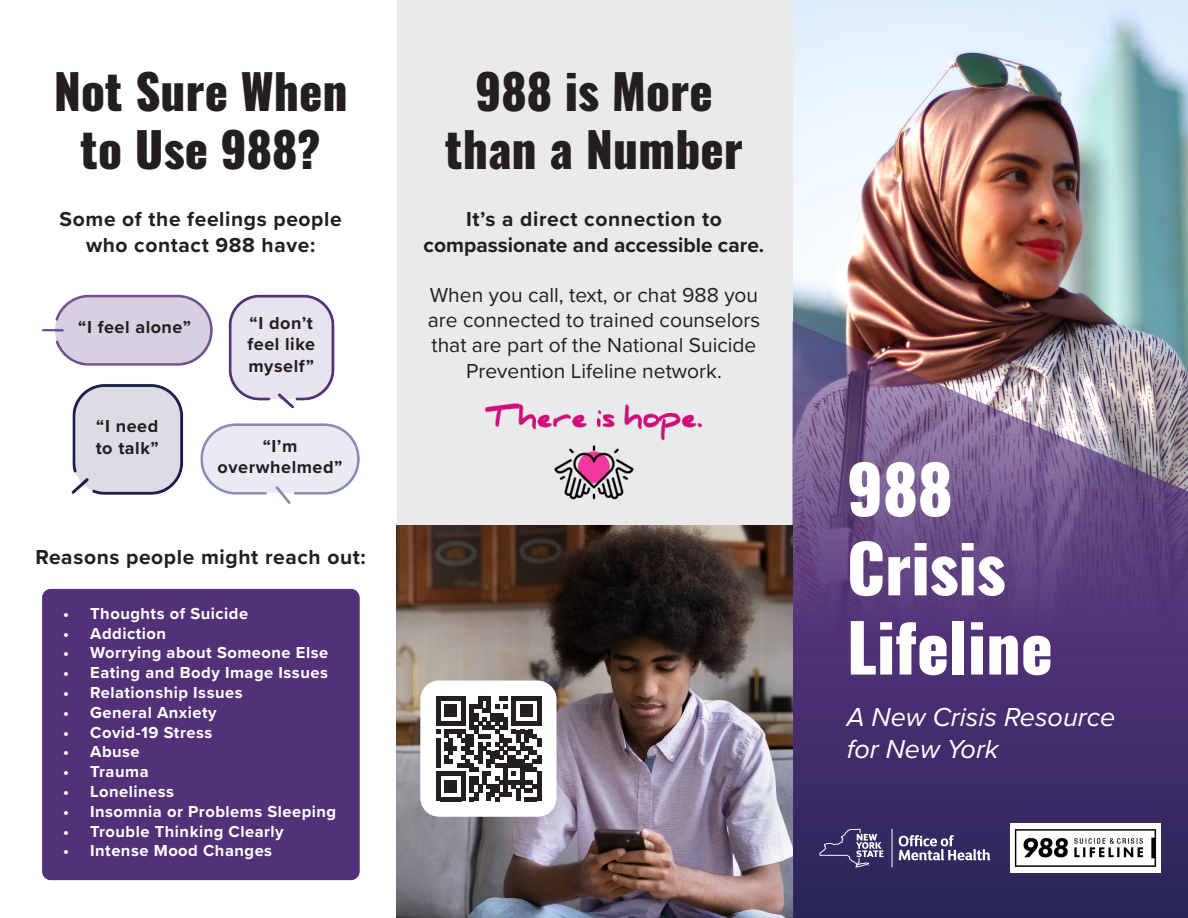
<style>
.page{position:relative;width:1188px;height:918px;background:#fff}
.page>*{position:absolute;margin:0;border:0;box-sizing:border-box;transform-origin:0 0}
.t1{font:800 66px/79.2px "Oswald";color:#fff}
.t2{font:800 48px/57.6px "Oswald";color:#231f20;text-align:center}
.t3{font:italic 27px/32.4px "Proxima Nova";color:#fff}
.t4{font:21px/25.2px "Proxima Nova";color:#231f20;text-align:center}
.t5{font:700 21px/25.2px "Proxima Nova";letter-spacing:.03em;color:#231f20;text-align:center}
.t6{font:700 21px/25.2px "Proxima Nova";color:#231f20;text-align:center}
.t7{font:700 18px/21.6px "Proxima Nova";letter-spacing:.03em;color:#231f20}
.t8{font:700 16.5px "Proxima Nova";letter-spacing:.03em;color:#fff}
</style>
<div class="page">
<img style="left:42px;top:0;width:1146px;height:918px">
<img style="left:486px;top:403px;width:216px;height:97px">
<img style="left:396px;top:526px;width:397px;height:392px">
<div style="left:420px;top:681px;width:137px;height:136px;background:#fff;border-radius:19px"></div>
<svg style="left:436px;top:696px;width:105px;height:105px"></svg>
<hr style="left:892px;top:829px;width:1px;height:38px;background:#fff">
<svg style="left:899px;top:835px;width:91px;height:25px"></svg>
<svg style="left:819px;top:829px;width:65px;height:39px;background:#524b79"></svg>
<img style="left:1010px;top:824px;width:150px;height:49px">
<p class="t2" style="left:54px;top:66px;width:295px">Not Sure When to Use 988?</p>
<p class="t5" style="left:60px;top:206px;width:284px">Some of the feelings people who contact 988 have:</p>
<p class="t7" style="left:78px;top:316px;width:114px">“I feel alone”</p>
<p class="t7" style="left:96px;top:415px;width:65px">“I need to talk”</p>
<p class="t7" style="left:248px;top:312px;width:69px;text-align:justify">“I don’t feel like myself”</p>
<p class="t7" style="left:218px;top:434px;width:126px;text-align:center">“I’m overwhelmed”</p>
<p class="t5" style="left:36px;top:544px;width:332px">Reasons people might reach out:</p>
<p class="t8" style="left:63px;top:601px;width:186px">• Thoughts of Suicide</p>
<p class="t8" style="left:63px;top:621px;width:104px">• Addiction</p>
<p class="t8" style="left:63px;top:641px;width:266px">• Worrying about Someone Else</p>
<p class="t8" style="left:63px;top:660px;width:266px">• Eating and Body Image Issues</p>
<p class="t8" style="left:63px;top:680px;width:181px">• Relationship Issues</p>
<p class="t8" style="left:63px;top:700px;width:155px">• General Anxiety</p>
<p class="t8" style="left:63px;top:720px;width:151px">• Covid-19 Stress</p>
<p class="t8" style="left:63px;top:740px;width:78px">• Abuse</p>
<p class="t8" style="left:63px;top:759px;width:87px">• Trauma</p>
<p class="t8" style="left:63px;top:779px;width:112px">• Loneliness</p>
<p class="t8" style="left:63px;top:799px;width:275px">• Insomnia or Problems Sleeping</p>
<p class="t8" style="left:63px;top:819px;width:222px">• Trouble Thinking Clearly</p>
<p class="t8" style="left:63px;top:839px;width:210px">• Intense Mood Changes</p>
<p class="t2" style="left:445px;top:66px;width:299px">988 is More than a Number</p>
<p class="t6" style="left:424px;top:206px;width:342px">It’s a direct connection to compassionate and accessible care.</p>
<p class="t4" style="left:428px;top:282px;width:334px">When you call, text, or chat 988 you are connected to trained counselors that are part of the National Suicide Prevention Lifeline network.</p>
<p class="t1" style="left:847px;top:454px;width:207px">988<br>Crisis<br>Lifeline</p>
<p class="t3" style="left:847px;top:700px;width:270px">A New Crisis Resource for New York</p>
</div>
